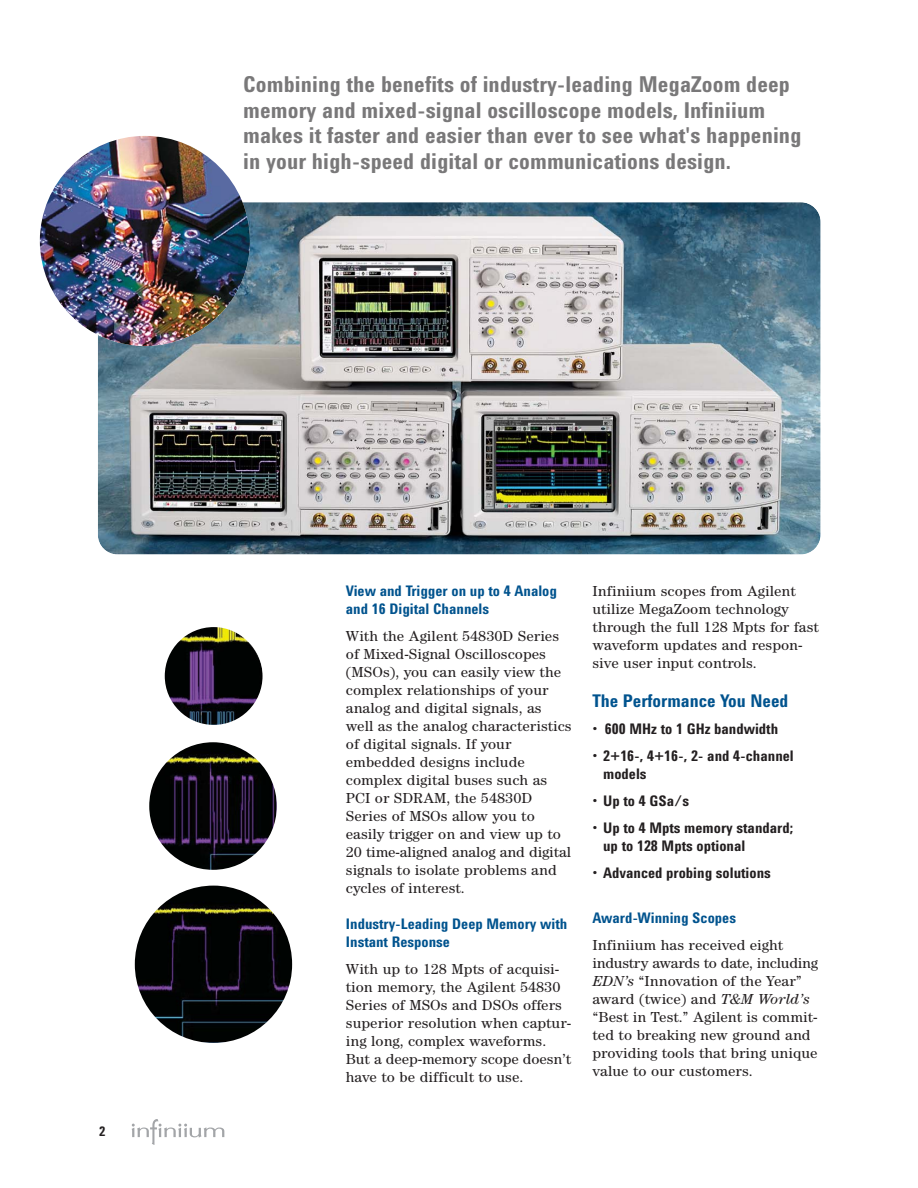
<style>
.page{position:relative;width:918px;height:1188px;background:#fff}
.page>*{position:absolute;margin:0;border:0;box-sizing:border-box;transform-origin:0 0}
.t1{font:700 22.5px/25.5px "Agilent Cond";letter-spacing:.005em;color:#797879}
.t2{font:700 18px "Agilent Cond";color:#00538e}
.t3{font:15px/18px "Agilent Century ITC";color:#231f20}
.t4{font:700 15px/18px "Agilent Cond";color:#231f20}
.t5{font:700 15px/18px "Agilent Cond";color:#00538e}
.t6{font:700 13.5px "Agilent Cond";color:#231f20}
.s1{font-style:italic}
</style>
<div class="page">
<svg style="left:132px;top:1119px;width:92px;height:26px"></svg>
<img style="left:98px;top:202px;width:723px;height:353px;border-radius:20px">
<img style="left:40px;top:136px;width:210px;height:210px;border-radius:50%">
<img style="left:165px;top:627px;width:98px;height:98px;border-radius:50%">
<img style="left:149px;top:742px;width:128px;height:128px;border-radius:50%">
<img style="left:135px;top:886px;width:157px;height:157px;border-radius:50%">
<h1 class="t1" style="left:243px;top:74px;width:560px">Combining the benefits of industry-leading MegaZoom deep memory and mixed-signal oscilloscope models, Infiniium makes it faster and easier than ever to see what's happening in your high-speed digital or communications design.</h1>
<p class="t6" style="left:99px;top:1126px;width:8px">2</p>
<p class="t5" style="left:346px;top:584px;width:213px">View and Trigger on up to 4 Analog and 16 Digital Channels</p>
<p class="t3" style="left:346px;top:629px;width:227px">With the Agilent 54830D Series of Mixed-Signal Oscilloscopes (MSOs), you can easily view the complex relationships of your analog and digital signals, as well as the analog characteristics of digital signals. If your embedded designs include complex digital buses such as<br>PCI or SDRAM, the 54830D<br>Series of MSOs allow you to easily trigger on and view up to<br>20 time-aligned analog and digital signals to isolate problems and cycles of interest.</p>
<p class="t5" style="left:346px;top:917px;width:223px">Industry-Leading Deep Memory with<br>Instant Response</p>
<p class="t3" style="left:346px;top:962px;width:227px">With up to 128 Mpts of acquisi&shy;tion memory, the Agilent 54830<br>Series of MSOs and DSOs offers superior resolution when captur&shy;ing long, complex waveforms.<br>But a deep-memory scope doesn’t have to be difficult to use.</p>
<p class="t3" style="left:593px;top:583px;width:228px">Infiniium scopes from Agilent utilize MegaZoom technology through the full 128 Mpts for fast waveform updates and respon&shy;sive user input controls.</p>
<p class="t2" style="left:593px;top:694px;width:197px">The Performance You Need</p>
<p class="t4" style="left:593px;top:721px;width:187px">• 600 MHz to 1 GHz bandwidth</p>
<p class="t4" style="left:603px;top:748px;width:192px;text-indent:-11px">• 2+16-, 4+16-, 2- and 4-channel models</p>
<p class="t4" style="left:593px;top:793px;width:98px">• Up to 4 GSa/s</p>
<p class="t4" style="left:603px;top:820px;width:192px;text-indent:-11px">• Up to 4 Mpts memory standard; up to 128 Mpts optional</p>
<p class="t4" style="left:593px;top:865px;width:180px">• Advanced probing solutions</p>
<p class="t5" style="left:593px;top:910px;width:145px">Award-Winning Scopes</p>
<p class="t3" style="left:593px;top:937px;width:227px">Infiniium has received eight industry awards to date, including<br><span class="s1">EDN’s</span> “Innovation of the Year” award (twice) and <span class="s1">T&amp;M World’s </span>“Best in Test.” Agilent is commit&shy;ted to breaking new ground and providing tools that bring unique value to our customers.</p>
</div>
